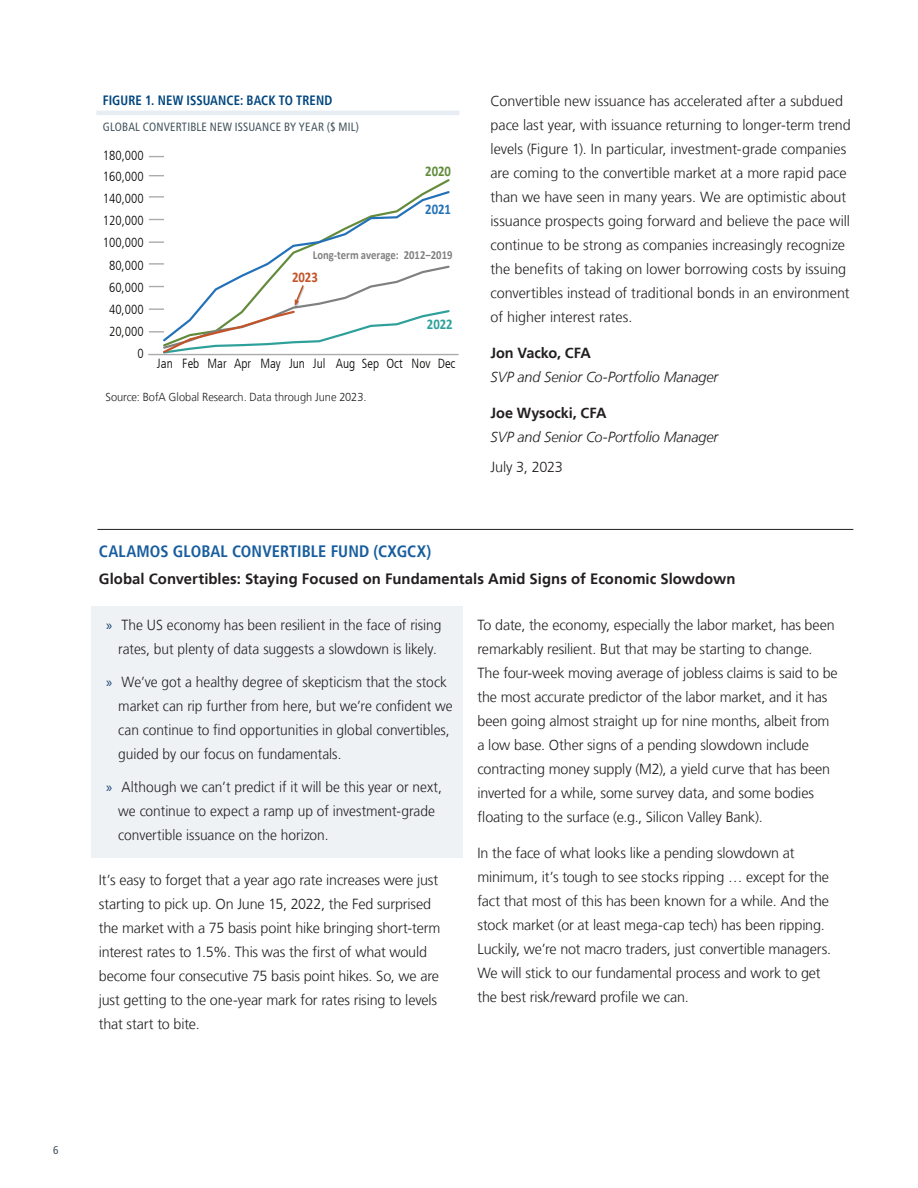
<style>
.page{position:relative;width:918px;height:1188px;background:#fff}
.page>*{position:absolute;margin:0;border:0;box-sizing:border-box;transform-origin:0 0}
.t1{font:700 condensed 16.5px "Frutiger LT";letter-spacing:.005em;color:#175d9e}
.t2{font:700 15px "Frutiger LT";letter-spacing:.005em;color:#231f20}
.t3{font:300 14.7px/24px "Frutiger LT";letter-spacing:-.005em;color:#231f20}
.t4{font:300 14.7px/24px "Frutiger LT";letter-spacing:-.005em;color:#231f20;scale:.94 1}
.t5{font:italic 300 14.7px "Frutiger LT";letter-spacing:-.01em;color:#231f20}
.t6{font:700 14.7px "Frutiger LT";letter-spacing:-.005em;color:#231f20}
.t7{font:700 14.7px "Calibri";color:#2271b9;scale:.86 1}
.t8{font:700 14.7px "Calibri";color:#2da09a;scale:.86 1}
.t9{font:700 14.7px "Calibri";color:#c45427;scale:.86 1}
.t10{font:700 14.7px "Calibri";color:#628c3c;scale:.86 1}
.t11{font:700 condensed 13.5px "Frutiger LT";letter-spacing:.005em;color:#00467e;scale:.94 1}
.t12{font:300 condensed 13.2px "Frutiger LT";letter-spacing:.005em;color:#050504}
.t13{font:700 12.3px "Calibri";color:#7f807f;scale:.86 1}
.t14{font:condensed 12px "Frutiger LT";letter-spacing:.015em;color:#45555f}
.t15{font:300 11.7px "Frutiger LT";letter-spacing:-.005em;color:#231f20;scale:.95 1}
.t16{font:condensed 11.25px "Frutiger LT";color:#45555f}
.s1{font-family:"Myriad Pro";font-weight:400;color:#133f72}
</style>
<div class="page">
<div style="left:91px;top:606px;width:372px;height:252px;background:#eef2f5"></div>
<hr style="left:96px;top:111px;width:363px;height:4px;background:#e7edf2">
<hr style="left:148px;top:354px;width:311px;height:1px;background:#aaabaf">
<svg style="left:161px;top:189px;width:289px;height:74px"></svg>
<svg style="left:149px;top:263px;width:302px;height:91px"></svg>
<svg style="left:149px;top:175px;width:15px;height:1px"></svg>
<svg style="left:149px;top:196px;width:15px;height:2px"></svg>
<svg style="left:149px;top:219px;width:15px;height:1px"></svg>
<svg style="left:149px;top:241px;width:15px;height:2px"></svg>
<svg style="left:149px;top:156px;width:15px;height:1px"></svg>
<hr style="left:98px;top:529px;width:755px;height:1px;background:#231f20">
<p class="t11" style="left:103px;top:93px;width:246px">FIGURE 1. NEW ISSUANCE: BACK TO TREND</p>
<p class="t14" style="left:103px;top:120px;width:258px">GLOBAL CONVERTIBLE NEW ISSUANCE BY YEAR ($ MIL)</p>
<p class="t12" style="left:103px;top:148px;width:42px">180,000</p>
<p class="t12" style="left:103px;top:169px;width:42px">160,000</p>
<p class="t12" style="left:103px;top:191px;width:42px">140,000</p>
<p class="t12" style="left:103px;top:213px;width:42px">120,000</p>
<p class="t12" style="left:103px;top:235px;width:42px">100,000</p>
<p class="t12" style="left:109px;top:258px;width:36px">80,000</p>
<p class="t12" style="left:109px;top:280px;width:36px">60,000</p>
<p class="t12" style="left:109px;top:302px;width:36px">40,000</p>
<p class="t12" style="left:109px;top:324px;width:36px">20,000</p>
<p class="t12" style="left:137px;top:346px;width:8px">0</p>
<p class="t10" style="left:425px;top:161px;width:32px">2020</p>
<p class="t7" style="left:425px;top:199px;width:32px">2021</p>
<p class="t13" style="left:313px;top:246px;width:164px">Long-term average: 2012‒2019</p>
<p class="t9" style="left:292px;top:266px;width:32px">2023</p>
<p class="t8" style="left:427px;top:313px;width:32px">2022</p>
<p class="t12" style="left:157px;top:356px;width:300px">Jan Feb Mar Apr May Jun Jul Aug Sep Oct Nov Dec</p>
<p class="t15" style="left:105px;top:391px;width:276px">Source: BofA Global Research. Data through June 2023.</p>
<p class="t3" style="left:490px;top:89px;width:362px">Convertible new issuance has accelerated after a subdued pace last year, with issuance returning to longer-term trend levels (Figure 1). In particular, investment-grade companies are coming to the convertible market at a more rapid pace than we have seen in many years. We are optimistic about issuance prospects going forward and believe the pace will continue to be strong as companies increasingly recognize the benefits of taking on lower borrowing costs by issuing convertibles instead of traditional bonds in an environment of higher interest rates.</p>
<p class="t6" style="left:490px;top:344px;width:102px">Jon Vacko, CFA</p>
<p class="t5" style="left:490px;top:368px;width:229px">SVP and Senior Co-Portfolio Manager</p>
<p class="t6" style="left:490px;top:404px;width:118px">Joe Wysocki, CFA</p>
<p class="t5" style="left:490px;top:428px;width:229px">SVP and Senior Co-Portfolio Manager</p>
<p class="t3" style="left:490px;top:455px;width:74px">July 3, 2023</p>
<p class="t1" style="left:99px;top:542px;width:334px">CALAMOS GLOBAL CONVERTIBLE FUND (CXGCX)</p>
<p class="t2" style="left:99px;top:570px;width:638px">Global Convertibles: Staying Focused on Fundamentals Amid Signs of Economic Slowdown</p>
<p class="t4" style="left:106px;top:613px;width:358px;text-align:center"><span class="s1">»</span> The US economy has been resilient in the face of rising rates, but plenty of data suggests a slowdown is likely.</p>
<p class="t4" style="left:118px;top:670px;width:357px;text-indent:-12px"><span class="s1">»</span> We’ve got a healthy degree of skepticism that the stock market can rip further from here, but we’re confident we can continue to find opportunities in global convertibles, guided by our focus on fundamentals.</p>
<p class="t4" style="left:118px;top:775px;width:346px;text-indent:-12px"><span class="s1">»</span> Although we can’t predict if it will be this year or next, we continue to expect a ramp up of investment-grade convertible issuance on the horizon.</p>
<p class="t3" style="left:99px;top:868px;width:343px">It’s easy to forget that a year ago rate increases were just starting to pick up. On June 15, 2022, the Fed surprised the market with a 75 basis point hike bringing short-term interest rates to 1.5%. This was the first of what would become four consecutive 75 basis point hikes. So, we are just getting to the one-year mark for rates rising to levels that start to bite.</p>
<p class="t3" style="left:477px;top:613px;width:362px">To date, the economy, especially the labor market, has been remarkably resilient. But that may be starting to change.<br>The four-week moving average of jobless claims is said to be the most accurate predictor of the labor market, and it has been going almost straight up for nine months, albeit from a low base. Other signs of a pending slowdown include contracting money supply (M2), a yield curve that has been inverted for a while, some survey data, and some bodies floating to the surface (e.g., Silicon Valley Bank).</p>
<p class="t3" style="left:477px;top:841px;width:355px">In the face of what looks like a pending slowdown at minimum, it’s tough to see stocks ripping … except for the fact that most of this has been known for a while. And the stock market (or at least mega-cap tech) has been ripping.<br>Luckily, we’re not macro traders, just convertible managers.<br>We will stick to our fundamental process and work to get the best risk/reward profile we can.</p>
<p class="t16" style="left:53px;top:1144px;width:7px">6</p>
</div>
